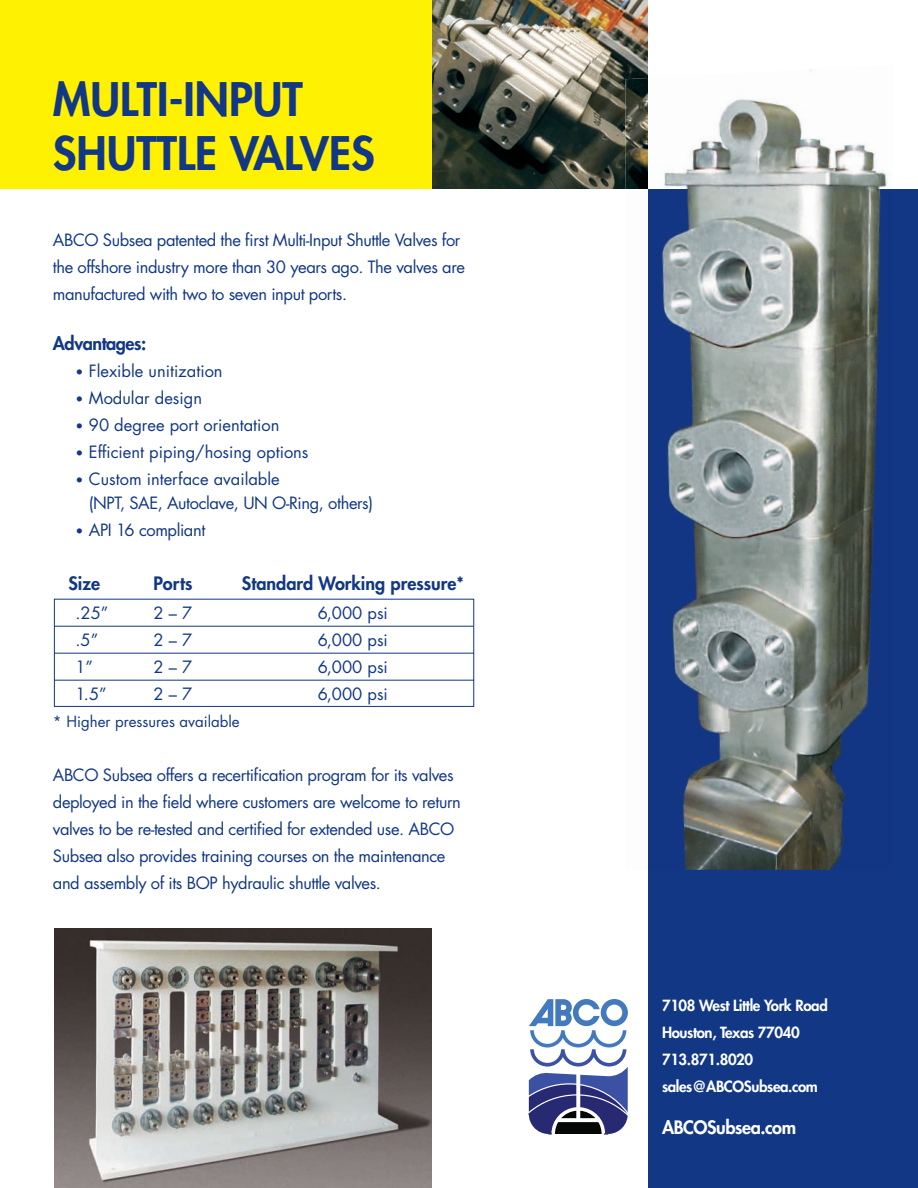
<style>
.page{position:relative;width:918px;height:1188px;background:#fff}
.page>*{position:absolute;margin:0;border:0;box-sizing:border-box;transform-origin:0 0}
.t1{font:800 45px/54px "Futura";color:#113785}
.t2{font:800 18px "Futura";color:#113785}
.t3{font:800 18px "Futura";letter-spacing:-.025em;color:#fff}
.t4{font:800 18px "Futura";letter-spacing:-.025em;color:#113785}
.t5{font:16.5px/27px "Futura";letter-spacing:-.025em;color:#113785}
.t6{font:16.5px "Futura";color:#113785}
.t7{font:800 15px/27px "Futura";letter-spacing:-.025em;color:#fff}
.t8{font:15px "Futura";color:#113785}
.s1{font-size:13.5px}
</style>
<div class="page">
<div style="left:0;top:0;width:432px;height:189px;background:#fff101"></div>
<div style="left:648px;top:189px;width:270px;height:999px;background:#113785"></div>
<img style="left:432px;top:0;width:216px;height:189px">
<img style="left:640px;top:65px;width:247px;height:124px">
<img style="left:625px;top:78px;width:23px;height:111px">
<img style="left:661px;top:189px;width:220px;height:521px">
<img style="left:683px;top:710px;width:180px;height:160px">
<svg style="left:529px;top:999px;width:99px;height:136px"></svg>
<img style="left:54px;top:929px;width:378px;height:259px">
<hr style="left:54px;top:653px;width:420px;height:1px;background:#113785">
<div style="left:54px;top:599px;width:420px;height:108px;border:1px solid #113785"></div>
<hr style="left:54px;top:626px;width:419px;height:1px;background:#113785">
<hr style="left:54px;top:680px;width:420px;height:1px;background:#113785">
<h1 class="t1" style="left:53px;top:71px;width:323px">MULTI-INPUT<br>SHUTTLE VALVES</h1>
<p class="t5" style="left:53px;top:227px;width:414px">ABCO Subsea patented the first Multi-Input Shuttle Valves for the offshore industry more than 30 years ago. The valves are manufactured with two to seven input ports.</p>
<p class="t4" style="left:53px;top:331px;width:95px">Advantages:</p>
<p class="t6" style="left:75px;top:360px;width:149px"><span class="s1">•</span> Flexible unitization</p>
<p class="t6" style="left:75px;top:387px;width:128px"><span class="s1">•</span> Modular design</p>
<p class="t6" style="left:75px;top:414px;width:206px"><span class="s1">•</span> 90 degree port orientation</p>
<p class="t6" style="left:75px;top:441px;width:235px"><span class="s1">•</span> Efficient piping/hosing options</p>
<p class="t5" style="left:89px;top:467px;width:286px;line-height:24px;text-indent:-13px"><span class="s1">•</span> Custom interface available<br>(NPT, SAE, Autoclave, UN O-Ring, others)</p>
<p class="t5" style="left:75px;top:516px;width:131px"><span class="s1">•</span> API 16 compliant</p>
<p class="t2" style="left:69px;top:571px;width:33px">Size</p>
<p class="t2" style="left:153px;top:571px;width:41px">Ports</p>
<p class="t2" style="left:242px;top:571px;width:223px">Standard Working pressure*</p>
<p class="t5" style="left:75px;top:599px;width:34px">.25”</p>
<p class="t5" style="left:154px;top:599px;width:40px">2 – 7</p>
<p class="t5" style="left:318px;top:599px;width:72px">6,000 psi</p>
<p class="t5" style="left:75px;top:626px;width:24px">.5”</p>
<p class="t5" style="left:154px;top:626px;width:40px">2 – 7</p>
<p class="t5" style="left:318px;top:626px;width:72px">6,000 psi</p>
<p class="t5" style="left:75px;top:653px;width:19px">1”</p>
<p class="t5" style="left:154px;top:653px;width:40px">2 – 7</p>
<p class="t5" style="left:318px;top:653px;width:72px">6,000 psi</p>
<p class="t5" style="left:75px;top:680px;width:33px">1.5”</p>
<p class="t5" style="left:154px;top:680px;width:40px">2 – 7</p>
<p class="t5" style="left:318px;top:680px;width:72px">6,000 psi</p>
<p class="t8" style="left:53px;top:711px;width:188px">* Higher pressures available</p>
<p class="t5" style="left:53px;top:761px;width:410px">ABCO Subsea offers a recertification program for its valves deployed in the field where customers are welcome to return valves to be re-tested and certified for extended use. ABCO Subsea also provides training courses on the maintenance and assembly of its BOP hydraulic shuttle valves.</p>
<p class="t7" style="left:662px;top:992px;width:167px">7108 West Little York Road<br>Houston, Texas 77040<br>713.871.8020 sales@ABCOSubsea.com</p>
<p class="t3" style="left:662px;top:1115px;width:136px">ABCOSubsea.com</p>
</div>
